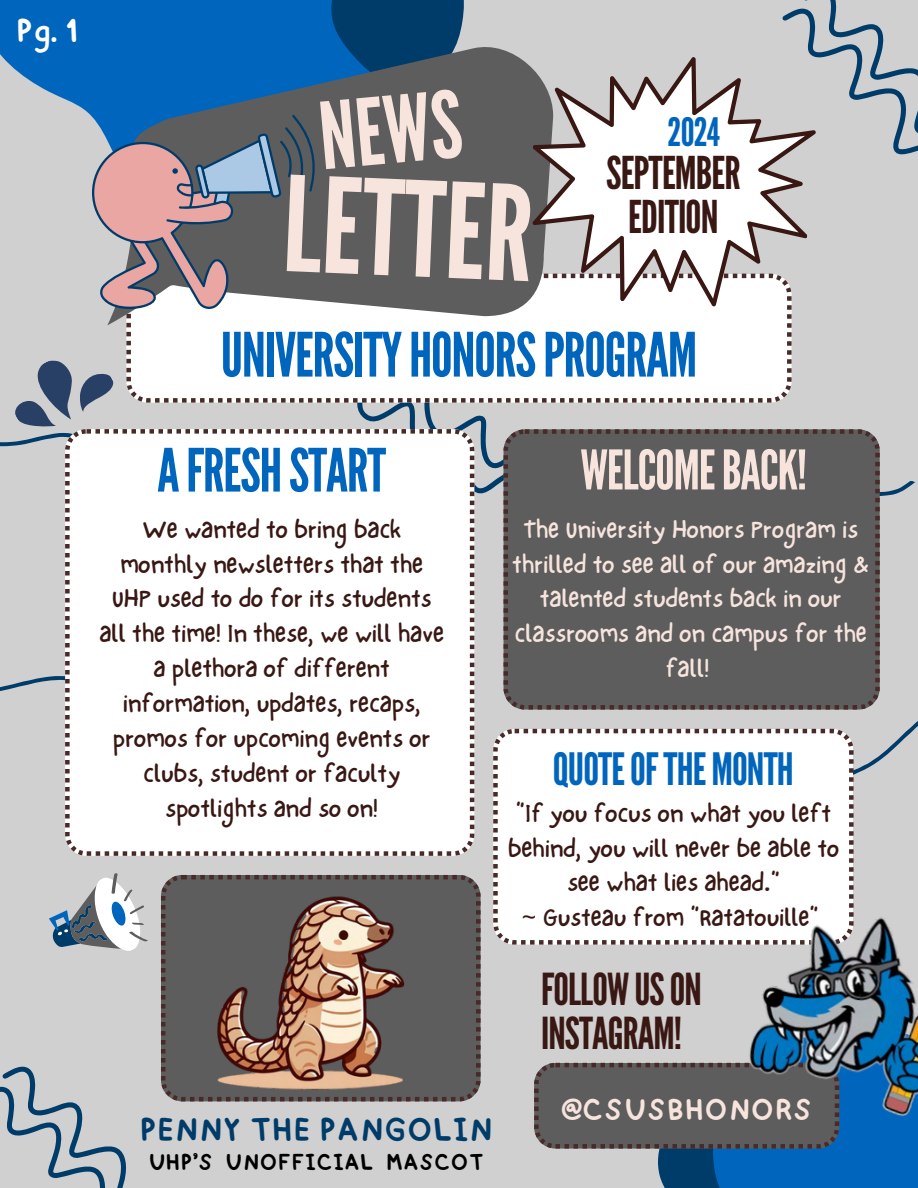
<style>
.page{position:relative;width:918px;height:1188px;background:#d0d0d0}
.page>*{position:absolute;margin:0;border:0;box-sizing:border-box;transform-origin:0 0}
.t1{font:131.25px "League Gothic";color:#f6e4dd}
.t2{font:92.1px "League Gothic";color:#f6e4dd}
.t3{font:60.9px "League Gothic";letter-spacing:-.02em;color:#0065bd}
.t4{font:59.55px "League Gothic";letter-spacing:-.02em;color:#0065bd}
.t5{font:54.45px "League Gothic";letter-spacing:-.02em;color:#f6e4dd}
.t6{font:45.15px/44.4px "League Gothic";letter-spacing:-.02em;color:#391814;text-align:center}
.t7{font:44.55px "League Gothic";letter-spacing:-.02em;color:#0065bd}
.t8{font:43.95px/43.8px "League Gothic";letter-spacing:-.02em;color:#391814}
.t9{font:39.15px "League Gothic";color:#0065bd}
.t10{font:34.5px "happy";color:#003c69}
.t11{font:34.5px "happy";color:#fff}
.t12{font:31.65px "happy";color:#f6e4dd}
.t13{font:25.5px/34.8px "NF One Little Font Regular";color:#391814;text-align:center}
.t14{font:25.5px/34.8px "NF One Little Font Regular";color:#f6e4dd;text-align:center}
.t15{font:24px "happy";color:#000}
.s1{font-family:"Noto Sans"}
</style>
<div class="page">
<svg style="left:0;top:0;width:330px;height:117px;background:#1a72bf"></svg>
<div style="left:330px;top:0;width:134px;height:39px;background:#003c69"></div>
<svg style="left:357px;top:403px;width:147px;height:127px"></svg>
<div style="left:126px;top:325px;width:665px;height:78px;background:#fff"></div>
<svg style="left:107px;top:39px;width:398px;height:286px;background:#51697e"></svg>
<svg style="left:505px;top:50px;width:303px;height:287px;fill:#fff"></svg>
<svg style="left:92px;top:115px;width:226px;height:199px;background:#8c858c"></svg>
<svg style="left:0;top:676px;width:65px;height:15px"></svg>
<div style="left:65px;top:429px;width:409px;height:426px;background:#fff"></div>
<svg style="left:794px;top:721px;width:124px;height:124px"></svg>
<svg style="left:879px;top:445px;width:36px;height:51px"></svg>
<svg style="left:161px;top:875px;width:319px;height:226px;background:#5d5b5b"></svg>
<div style="left:493px;top:729px;width:360px;height:216px;background:#fff"></div>
<svg style="left:534px;top:1062px;width:384px;height:126px;background:#4e6c85"></svg>
<div style="left:504px;top:429px;width:375px;height:280px;background:#5d5d5d"></div>
<svg style="left:49px;top:873px;width:99px;height:78px"></svg>
<svg style="left:0;top:1051px;width:188px;height:137px"></svg>
<svg style="left:771px;top:0;width:147px;height:195px"></svg>
<img style="left:740px;top:893px;width:178px;height:232px">
<img style="left:188px;top:875px;width:238px;height:227px">
<svg style="left:0;top:337px;width:156px;height:221px"></svg>
<h4 class="t11" style="left:16px;top:-3px;width:64px">Pg. 1</h4>
<p class="t2" style="left:315px;top:84px;width:144px;rotate:-5deg">NEWS</p>
<p class="t1" style="left:286px;top:149px;width:251px;rotate:2deg">LETTER</p>
<p class="t9" style="left:668px;top:109px;width:54px">2024</p>
<h5 class="t6" style="left:606px;top:151px;width:136px">SEPTEMBER<br>EDITION</h5>
<h6 class="t3" style="left:221px;top:320px;width:478px">UNIVERSITY HONORS PROGRAM</h6>
<p class="t4" style="left:157px;top:436px;width:230px">A FRESH START</p>
<h2 class="t13" style="left:99px;top:512px;width:346px">We wanted to bring back monthly newsletters that the<br>UHP used to do for its students all the time! In these, we will have a plethora of different information, updates, recaps, promos for upcoming events or clubs, student or faculty spotlights and so on!</h2>
<p class="t5" style="left:580px;top:439px;width:228px">WELCOME BACK!</p>
<h3 class="t14" style="left:512px;top:512px;width:358px">The University Honors Program is thrilled to see all of our amazing &amp; talented students back in our classrooms and on campus for the fall!</h3>
<p class="t7" style="left:553px;top:743px;width:242px">QUOTE OF THE MONTH</p>
<p class="t13" style="left:508px;top:795px;width:333px">“If you focus on what you left behind, you will never be able to see what lies ahead.”</p>
<h3 class="t13" style="left:522px;top:900px;width:298px"><span class="s1">~</span> Gusteau from “Ratatouille”</h3>
<h1 class="t8" style="left:541px;top:969px;width:162px">FOLLOW US ON<br>INSTAGRAM!</h1>
<p class="t10" style="left:139px;top:1096px;width:355px">PENNY THE PANGOLIN</p>
<p class="t15" style="left:148px;top:1139px;width:338px">UHP’S UNOFFICIAL MASCOT</p>
<p class="t12" style="left:561px;top:1079px;width:253px">@CSUSBHONORS</p>
</div>
